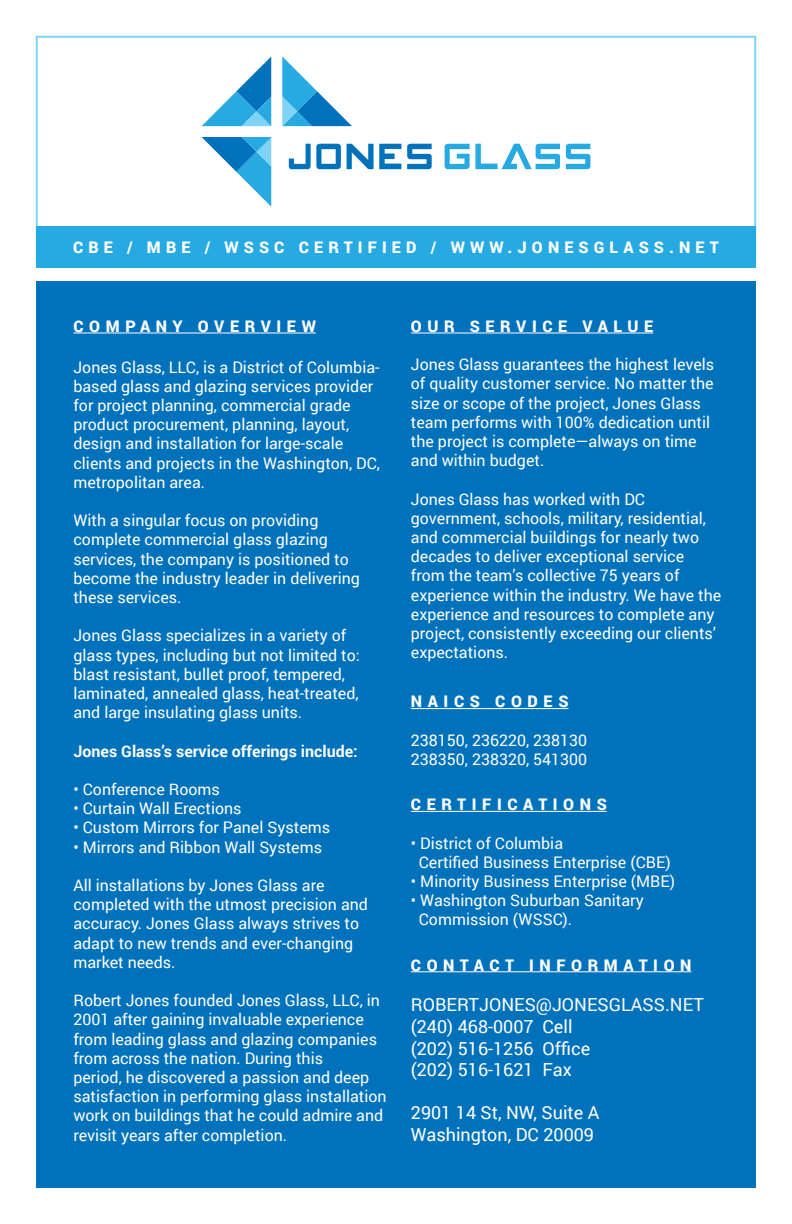
<style>
.page{position:relative;width:792px;height:1224px;background:#fff}
.page>*{position:absolute;margin:0;border:0;box-sizing:border-box;transform-origin:0 0}
.t1{font:18px/21.6px "Roboto";color:#fff}
.t2{font:16px/19.2px "Roboto";color:#fff}
.t3{font:900 16px "Roboto";letter-spacing:.35em;color:#fff}
.t4{font:900 16px "Roboto";letter-spacing:.32em;color:#fff}
.t5{font:700 16px "Roboto";color:#fff}
</style>
<div class="page">
<div style="left:36px;top:36px;width:720px;height:195px;border:2px solid #7ed3f7"></div>
<div style="left:36px;top:227px;width:720px;height:41px;background:#27aae1"></div>
<div style="left:36px;top:281px;width:720px;height:907px;background:#0072bc"></div>
<hr style="left:73px;top:333px;width:243px;height:1px;background:#fff">
<hr style="left:411px;top:333px;width:242px;height:1px;background:#fff">
<hr style="left:411px;top:708px;width:157px;height:1px;background:#fff">
<hr style="left:411px;top:811px;width:196px;height:1px;background:#fff">
<hr style="left:411px;top:971px;width:280px;height:1px;background:#fff">
<svg style="left:289px;top:144px;width:52px;height:25px"></svg>
<svg style="left:347px;top:144px;width:54px;height:25px"></svg>
<svg style="left:407px;top:144px;width:25px;height:25px"></svg>
<svg style="left:445px;top:144px;width:115px;height:25px"></svg>
<svg style="left:566px;top:144px;width:24px;height:25px"></svg>
<svg style="left:202px;top:57px;width:69px;height:69px"></svg>
<svg style="left:202px;top:137px;width:69px;height:70px"></svg>
<svg style="left:282px;top:56px;width:70px;height:70px"></svg>
<p class="t4" style="left:73px;top:236px;width:647px">CBE / MBE / WSSC CERTIFIED / WWW.JONESGLASS.NET</p>
<p class="t3" style="left:73px;top:315px;width:244px">COMPANY OVERVIEW</p>
<p class="t2" style="left:73px;top:357px;width:308px">Jones Glass, LLC, is a District of Columbia&shy;based glass and glazing services provider for project planning, commercial grade product procurement, planning, layout, design and installation for large-scale clients and projects in the Washington, DC, metropolitan area.</p>
<p class="t2" style="left:73px;top:510px;width:288px">With a singular focus on providing complete commercial glass glazing services, the company is positioned to become the industry leader in delivering these services.</p>
<p class="t2" style="left:73px;top:626px;width:288px">Jones Glass specializes in a variety of glass types, including but not limited to: blast resistant, bullet proof, tempered, laminated, annealed glass, heat-treated, and large insulating glass units.</p>
<p class="t5" style="left:73px;top:740px;width:286px">Jones Glass’s service offerings include:</p>
<p class="t2" style="left:73px;top:779px;width:148px">• Conference Rooms</p>
<p class="t2" style="left:73px;top:798px;width:170px">• Curtain Wall Erections</p>
<p class="t2" style="left:73px;top:818px;width:258px">• Custom Mirrors for Panel Systems</p>
<p class="t2" style="left:73px;top:837px;width:250px">• Mirrors and Ribbon Wall Systems</p>
<p class="t2" style="left:73px;top:875px;width:296px">All installations by Jones Glass are completed with the utmost precision and accuracy. Jones Glass always strives to adapt to new trends and ever-changing market needs.</p>
<p class="t2" style="left:73px;top:990px;width:315px">Robert Jones founded Jones Glass, LLC, in 2001 after gaining invaluable experience from leading glass and glazing companies from across the nation. During this<br>period, he discovered a passion and deep satisfaction in performing glass installation work on buildings that he could admire and revisit years after completion.</p>
<p class="t3" style="left:411px;top:315px;width:244px">OUR SERVICE VALUE</p>
<p class="t2" style="left:411px;top:354px;width:305px">Jones Glass guarantees the highest levels of quality customer service. No matter the size or scope of the project, Jones Glass team performs with 100% dedication until the project is complete—always on time and within budget.</p>
<p class="t2" style="left:411px;top:489px;width:312px">Jones Glass has worked with DC government, schools, military, residential, and commercial buildings for nearly two decades to deliver exceptional service from the team’s collective 75 years of experience within the industry. We have the experience and resources to complete any project, consistently exceeding our clients’ expectations.</p>
<p class="t3" style="left:411px;top:690px;width:159px">NAICS CODES</p>
<p class="t2" style="left:411px;top:730px;width:178px">238150, 236220, 238130<br>238350, 238320, 541300</p>
<p class="t3" style="left:411px;top:793px;width:197px">CERTIFICATIONS</p>
<p class="t2" style="left:419px;top:833px;width:253px;text-indent:-8px">• District of Columbia<br>Certified Business Enterprise (CBE)</p>
<p class="t2" style="left:411px;top:871px;width:266px">• Minority Business Enterprise (MBE)</p>
<p class="t2" style="left:419px;top:890px;width:227px;text-indent:-8px">• Washington Suburban Sanitary<br>Commission (WSSC).</p>
<p class="t3" style="left:411px;top:954px;width:282px">CONTACT INFORMATION</p>
<p class="t1" style="left:411px;top:994px;width:295px">ROBERTJONES@JONESGLASS.NET (240) 468-0007 Cell<br>(202) 516-1256 Office<br>(202) 516-1621 Fax</p>
<p class="t1" style="left:411px;top:1102px;width:190px">2901 14 St, NW, Suite A<br>Washington, DC 20009</p>
</div>
